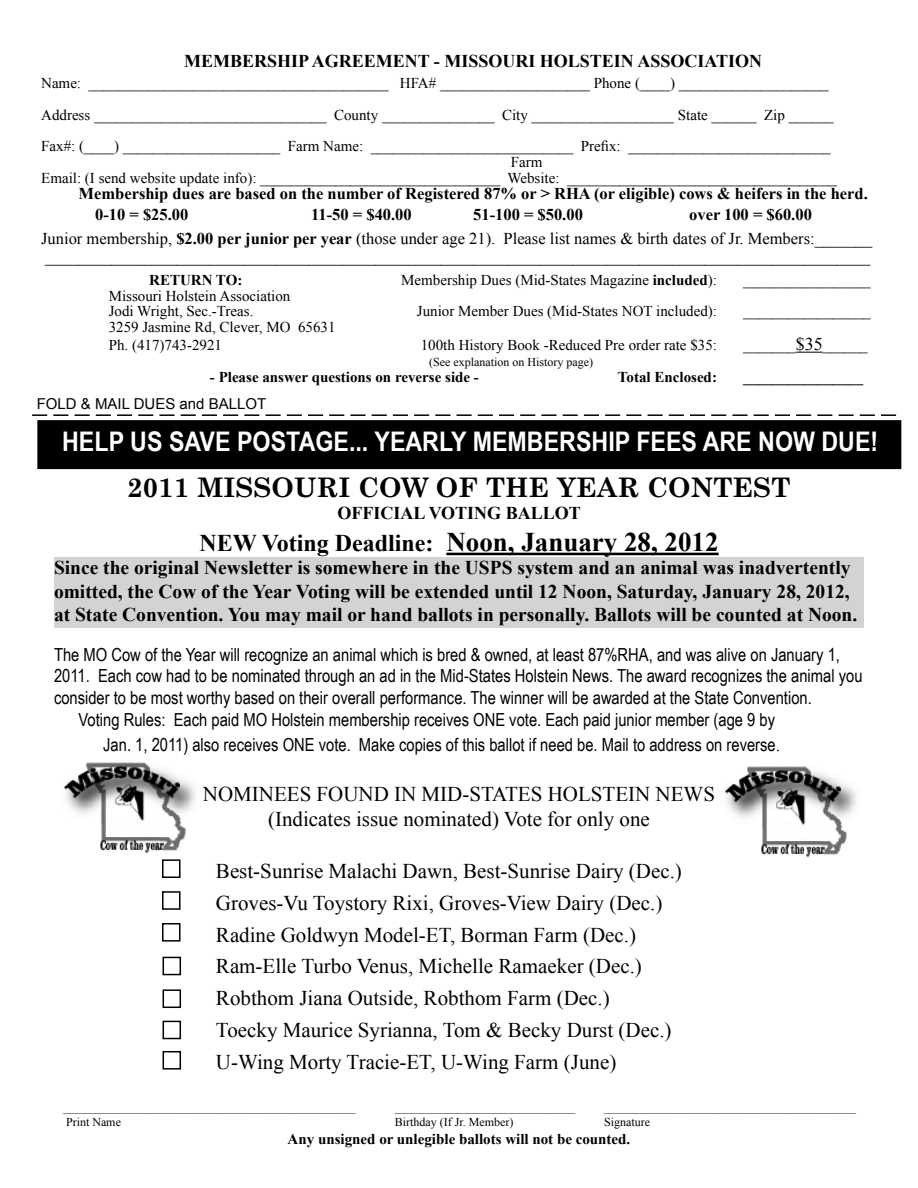
<style>
.page{position:relative;width:918px;height:1188px;background:#fff}
.page>*{position:absolute;margin:0;border:0;box-sizing:border-box;transform-origin:0 0}
.t1{font:700 27px "Arial Narrow";color:#fff;scale:1.05 1}
.t2{font:700 27px "Times New Roman";color:#000}
.t3{font:700 27px "Century Schoolbook";color:#000}
.t4{font:21px/31.8px "Times New Roman";color:#000;text-align:center}
.t5{font:700 19.5px/23.4px "Times New Roman";color:#000}
.t6{font:18px "Arial Narrow";color:#000}
.t7{font:700 18px "Times New Roman";color:#000}
.t8{font:16.5px/24px "Times New Roman";color:#000}
.t9{font:700 16.5px/21px "Times New Roman";color:#000}
.t10{font:15px/31.5px "Times New Roman";color:#000}
.t11{font:700 15px "Times New Roman";color:#000}
.t12{font:15px "Arial";color:#000}
.t13{font:12px "Times New Roman";color:#000}
.t14{font:9px "Times New Roman";color:#000}
.s1{font-weight:700}
.s2{font-size:18px}
.s3{font-size:24px}
.s4{font-family:"Times New Roman"}
</style>
<div class="page">
<div style="left:54px;top:557px;width:809px;height:71px;background:#d1d3d4"></div>
<div style="left:38px;top:421px;width:863px;height:47px;background:#000"></div>
<div style="left:37px;top:420px;width:864px;height:49px;border:2px solid #000"></div>
<svg style="left:796px;top:352px;width:27px;height:1px"></svg>
<svg style="left:32px;top:414px;width:864px;height:2px"></svg>
<hr style="left:446px;top:553px;width:273px;height:2px;background:#000">
<div style="left:162px;top:859px;width:19px;height:19px;border:2px solid #000"></div>
<div style="left:162px;top:891px;width:19px;height:19px;border:2px solid #000"></div>
<div style="left:162px;top:923px;width:19px;height:19px;border:2px solid #000"></div>
<img style="left:64px;top:762px;width:131px;height:92px">
<img style="left:725px;top:766px;width:131px;height:92px">
<div style="left:163px;top:989px;width:18px;height:19px;border:2px solid #000"></div>
<div style="left:163px;top:957px;width:18px;height:18px;border:2px solid #000"></div>
<div style="left:163px;top:1021px;width:18px;height:18px;border:2px solid #000"></div>
<div style="left:163px;top:1051px;width:18px;height:19px;border:2px solid #000"></div>
<p class="t7" style="left:184px;top:49px;width:579px">MEMBERSHIP AGREEMENT - MISSOURI HOLSTEIN ASSOCIATION</p>
<p class="t10" style="left:41px;top:67px;width:794px">Name: ________________________________________ HFA# ____________________ Phone (____) ____________________<br>Address _______________________________ County _______________ City ___________________ State ______ Zip ______<br>Fax#: (____) _____________________ Farm Name: ___________________________ Prefix: ___________________________</p>
<p class="t10" style="left:41px;top:154px;width:797px;line-height:15.8px;text-indent:470px">Farm<br>Email: (I send website update info): ________________________________ Website: ____________________________________</p>
<p class="t9" style="left:95px;top:182px;width:774px;text-indent:-17px">Membership dues are based on the number of Registered 87% or &gt; RHA (or eligible) cows &amp; heifers in the herd.<br>0-10 = $25.00</p>
<p class="t8" style="left:41px;top:202px;width:833px;text-indent:648px"><span class="s1">over 100 = $60.00<br></span>Junior membership, <span class="s1">$2.00 per junior per year</span> (those under age 21). Please list names &amp; birth dates of Jr. Members:_______</p>
<p class="t8" style="left:45px;top:244px;width:826px">____________________________________________________________________________________________________</p>
<p class="t11" style="left:149px;top:270px;width:95px">RETURN TO:</p>
<p class="t10" style="left:401px;top:264px;width:317px">Membership Dues (Mid-States Magazine <span class="s1">included</span>):</p>
<p class="t10" style="left:743px;top:264px;width:129px">_________________</p>
<p class="t10" style="left:109px;top:288px;width:183px;line-height:15.8px">Missouri Holstein Association<br>Jodi Wright, Sec.-Treas.</p>
<p class="t9" style="left:311px;top:203px;width:102px">11-50 = $40.00</p>
<p class="t9" style="left:473px;top:203px;width:111px">51-100 = $50.00</p>
<p class="t10" style="left:417px;top:295px;width:302px">Junior Member Dues (Mid-States NOT included):</p>
<p class="t10" style="left:743px;top:295px;width:129px">_________________</p>
<p class="t10" style="left:109px;top:318px;width:228px;line-height:18px">3259 Jasmine Rd, Clever, MO 65631<br>Ph. (417)743-2921</p>
<p class="t10" style="left:421px;top:329px;width:298px">100th History Book -Reduced Pre order rate $35:</p>
<p class="t10" style="left:743px;top:329px;width:126px">_______<span class="s2">$35</span>______</p>
<p class="t13" style="left:429px;top:354px;width:165px">(See explanation on History page)</p>
<p class="t11" style="left:210px;top:366px;width:271px">- Please answer questions on reverse side -</p>
<p class="t11" style="left:618px;top:366px;width:101px">Total Enclosed:</p>
<p class="t11" style="left:743px;top:366px;width:122px">________________</p>
<p class="t12" style="left:37px;top:394px;width:231px">FOLD &amp; MAIL DUES and BALLOT</p>
<h1 class="t1" style="left:62px;top:421px;width:779px">HELP US SAVE POSTAGE... YEARLY MEMBERSHIP FEES ARE NOW DUE!</h1>
<h1 class="t3" style="left:127px;top:466px;width:665px">2011 MISSOURI COW OF THE YEAR CONTEST</h1>
<p class="t7" style="left:337px;top:500px;width:245px">OFFICIAL VOTING BALLOT</p>
<h1 class="t2" style="left:199px;top:523px;width:521px"><span class="s3">NEW Voting Deadline:</span> Noon, January 28, 2012</h1>
<p class="t5" style="left:54px;top:556px;width:805px">Since the original Newsletter is somewhere in the USPS system and an animal was inadvertently omitted, the Cow of the Year Voting will be extended until 12 Noon, Saturday, January 28, 2012, at State Convention. You may mail or hand ballots in personally. Ballots will be counted at Noon.</p>
<p class="t6" style="left:54px;top:641px;width:787px">The MO Cow of the Year will recognize an animal which is bred &amp; owned, at least 87%RHA, and was alive on January 1,</p>
<p class="t6" style="left:54px;top:663px;width:810px">2011. Each cow had to be nominated through an ad in the Mid-States Holstein News. The award recognizes the animal you</p>
<p class="t6" style="left:54px;top:684px;width:759px">consider to be most worthy based on their overall performance. The winner will be awarded at the State Convention.</p>
<p class="t6" style="left:79px;top:706px;width:698px">Voting Rules: Each paid MO Holstein membership receives ONE vote. Each paid junior member (age 9 by</p>
<p class="t6" style="left:103px;top:731px;width:679px">Jan. 1, 2011) also receives ONE vote. Make copies of this ballot if need be. Mail to address on reverse<span class="s4">.</span></p>
<h2 class="t4" style="left:203px;top:781px;width:514px;line-height:25.2px">NOMINEES FOUND IN MID-STATES HOLSTEIN NEWS (Indicates issue nominated) Vote for only one</h2>
<p class="t4" style="left:216px;top:855px;width:467px;text-align:left">Best-Sunrise Malachi Dawn, Best-Sunrise Dairy (Dec.)<br>Groves-Vu Toystory Rixi, Groves-View Dairy (Dec.)<br>Radine Goldwyn Model-ET, Borman Farm (Dec.)<br>Ram-Elle Turbo Venus, Michelle Ramaeker (Dec.)<br>Robthom Jiana Outside, Robthom Farm (Dec.)<br>Toecky Maurice Syrianna, Tom &amp; Becky Durst (Dec.)<br>U-Wing Morty Tracie-ET, U-Wing Farm (June)</p>
<p class="t14" style="left:63px;top:1103px;width:294px">_________________________________________________________________</p>
<p class="t14" style="left:395px;top:1103px;width:181px">________________________________________</p>
<p class="t14" style="left:604px;top:1103px;width:253px">________________________________________________________</p>
<p class="t13" style="left:66px;top:1114px;width:56px">Print Name</p>
<p class="t13" style="left:395px;top:1114px;width:120px">Birthday (If Jr. Member)</p>
<p class="t13" style="left:604px;top:1114px;width:47px">Signature</p>
<p class="t11" style="left:288px;top:1129px;width:344px">Any unsigned or unlegible ballots will not be counted.</p>
</div>
